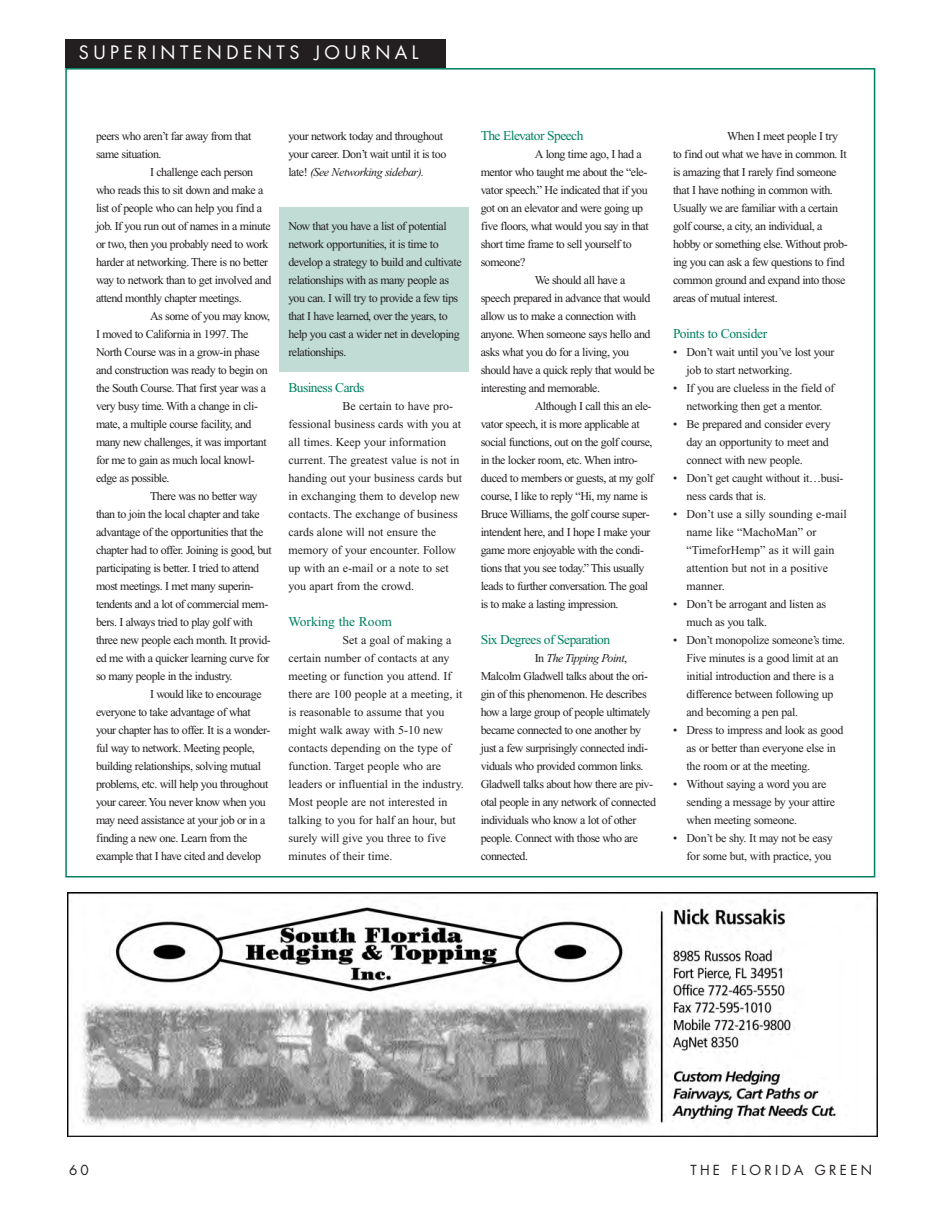
<style>
.page{position:relative;width:945px;height:1215px;background:#fff}
.page>*{position:absolute;margin:0;border:0;box-sizing:border-box;transform-origin:0 0}
.t1{font:18px "Futura";letter-spacing:.245em;color:#fff}
.t2{font:13.5px "Times New Roman";letter-spacing:-.04em;color:#008061}
.t3{font:13.5px "Futura";letter-spacing:.245em;color:#231f20}
.t4{font:13.5px "Times New Roman";color:#008061}
.t5{font:12px/18px "Times New Roman";letter-spacing:-.04em;color:#231f20}
.t6{font:12px/18px "Times New Roman";color:#231f20}
.s1{font-style:italic}
</style>
<div class="page">
<div style="left:280px;top:207px;width:189px;height:165px;background:#c0dcd4"></div>
<div style="left:65px;top:39px;width:381px;height:29px;background:#231f20"></div>
<img style="left:68px;top:893px;width:809px;height:244px">
<h1 class="t1" style="left:79px;top:44px;width:341px">SUPERINTENDENTS JOURNAL</h1>
<p class="t5" style="left:96px;top:128px;width:157px">peers who aren’t far away from that</p>
<p class="t5" style="left:96px;top:146px;width:67px">same situation.</p>
<p class="t5" style="left:150px;top:164px;width:105px">I challenge each person</p>
<p class="t5" style="left:96px;top:182px;width:169px">who reads this to sit down and make a</p>
<p class="t5" style="left:96px;top:200px;width:168px">list of people who can help you find a</p>
<p class="t5" style="left:96px;top:218px;width:176px">job. If you run out of names in a minute</p>
<p class="t5" style="left:96px;top:236px;width:174px">or two, then you probably need to work</p>
<p class="t5" style="left:96px;top:254px;width:174px">harder at networking. There is no better</p>
<p class="t5" style="left:96px;top:272px;width:177px">way to network than to get involved and</p>
<p class="t5" style="left:96px;top:290px;width:147px">attend monthly chapter meetings.</p>
<p class="t5" style="left:150px;top:308px;width:122px">As some of you may know,</p>
<p class="t5" style="left:96px;top:326px;width:154px">I moved to California in 1997. The</p>
<p class="t5" style="left:96px;top:344px;width:165px">North Course was in a grow-in phase</p>
<p class="t5" style="left:96px;top:362px;width:173px">and construction was ready to begin on</p>
<p class="t5" style="left:96px;top:380px;width:172px">the South Course. That first year was a</p>
<p class="t5" style="left:96px;top:398px;width:164px">very busy time. With a change in cli-</p>
<p class="t5" style="left:96px;top:416px;width:157px">mate, a multiple course facility, and</p>
<p class="t5" style="left:96px;top:434px;width:172px">many new challenges, it was important</p>
<p class="t5" style="left:96px;top:452px;width:160px">for me to gain as much local knowl-</p>
<p class="t5" style="left:96px;top:470px;width:75px">edge as possible.</p>
<p class="t5" style="left:150px;top:488px;width:109px">There was no better way</p>
<p class="t5" style="left:96px;top:506px;width:165px">than to join the local chapter and take</p>
<p class="t5" style="left:96px;top:524px;width:169px">advantage of the opportunities that the</p>
<p class="t5" style="left:96px;top:542px;width:177px">chapter had to offer. Joining is good, but</p>
<p class="t5" style="left:96px;top:560px;width:165px">participating is better. I tried to attend</p>
<p class="t5" style="left:96px;top:578px;width:159px">most meetings. I met many superin-</p>
<p class="t5" style="left:96px;top:596px;width:174px">tendents and a lot of commercial mem-</p>
<p class="t5" style="left:96px;top:614px;width:158px">bers. I always tried to play golf with</p>
<p class="t5" style="left:96px;top:632px;width:176px">three new people each month. It provid-</p>
<p class="t5" style="left:96px;top:650px;width:175px">ed me with a quicker learning curve for</p>
<p class="t5" style="left:96px;top:668px;width:138px">so many people in the industry.</p>
<p class="t5" style="left:150px;top:686px;width:113px">I would like to encourage</p>
<p class="t5" style="left:96px;top:704px;width:156px">everyone to take advantage of what</p>
<p class="t5" style="left:96px;top:722px;width:176px">your chapter has to offer. It is a wonder-</p>
<p class="t5" style="left:96px;top:740px;width:160px">ful way to network. Meeting people,</p>
<p class="t5" style="left:96px;top:758px;width:167px">building relationships, solving mutual</p>
<p class="t5" style="left:96px;top:776px;width:174px">problems, etc. will help you throughout</p>
<p class="t5" style="left:96px;top:794px;width:171px">your career. You never know when you</p>
<p class="t5" style="left:96px;top:812px;width:171px">may need assistance at your job or in a</p>
<p class="t5" style="left:96px;top:830px;width:153px">finding a new one. Learn from the</p>
<p class="t5" style="left:96px;top:848px;width:167px">example that I have cited and develop</p>
<p class="t5" style="left:288px;top:128px;width:159px">your network today and throughout your career. Don’t wait until it is too late! <span class="s1">(See Networking sidebar).</span></p>
<p class="t5" style="left:288px;top:218px;width:175px">Now that you have a list of potential network opportunities, it is time to develop a strategy to build and cultivate relationships with as many people as you can. I will try to provide a few tips that I have learned, over the years, to help you cast a wider net in developing relationships.</p>
<p class="t2" style="left:288px;top:382px;width:78px">Business Cards</p>
<p class="t6" style="left:288px;top:398px;width:175px;text-indent:54px">Be certain to have pro&shy;fessional business cards with you at all times. Keep your information current. The greatest value is not in handing out your business cards but in exchanging them to develop new contacts. The exchange of business cards alone will not ensure the memory of your encounter. Follow up with an e-mail or a note to set you apart from the crowd.</p>
<p class="t4" style="left:288px;top:616px;width:105px">Working the Room</p>
<p class="t6" style="left:288px;top:632px;width:177px;text-indent:54px">Set a goal of making a certain number of contacts at any meeting or function you attend. If there are 100 people at a meeting, it is reasonable to assume that you might walk away with 5-10 new contacts depending on the type of function. Target people who are leaders or influential in the industry.<br>Most people are not interested in talking to you for half an hour, but surely will give you three to five minutes of their time.</p>
<p class="t2" style="left:481px;top:130px;width:104px">The Elevator Speech</p>
<p class="t5" style="left:535px;top:146px;width:109px">A long time ago, I had a</p>
<p class="t5" style="left:481px;top:164px;width:168px">mentor who taught me about the “ele-</p>
<p class="t5" style="left:481px;top:182px;width:169px">vator speech.” He indicated that if you</p>
<p class="t5" style="left:481px;top:200px;width:164px">got on an elevator and were going up</p>
<p class="t5" style="left:481px;top:218px;width:169px">five floors, what would you say in that</p>
<p class="t5" style="left:481px;top:236px;width:152px">short time frame to sell yourself to</p>
<p class="t5" style="left:481px;top:254px;width:46px">someone?</p>
<p class="t5" style="left:535px;top:272px;width:92px">We should all have a</p>
<p class="t5" style="left:481px;top:290px;width:171px">speech prepared in advance that would</p>
<p class="t5" style="left:481px;top:308px;width:157px">allow us to make a connection with</p>
<p class="t5" style="left:481px;top:326px;width:171px">anyone. When someone says hello and</p>
<p class="t5" style="left:481px;top:344px;width:150px">asks what you do for a living, you</p>
<p class="t5" style="left:481px;top:362px;width:176px">should have a quick reply that would be</p>
<p class="t5" style="left:481px;top:380px;width:121px">interesting and memorable.</p>
<p class="t5" style="left:535px;top:398px;width:118px">Although I call this an ele-</p>
<p class="t5" style="left:481px;top:416px;width:161px">vator speech, it is more applicable at</p>
<p class="t5" style="left:481px;top:434px;width:173px">social functions, out on the golf course,</p>
<p class="t5" style="left:481px;top:452px;width:159px">in the locker room, etc. When intro-</p>
<p class="t5" style="left:481px;top:470px;width:175px">duced to members or guests, at my golf</p>
<p class="t5" style="left:481px;top:488px;width:169px">course, I like to reply “Hi, my name is</p>
<p class="t5" style="left:481px;top:506px;width:171px">Bruce Williams, the golf course super-</p>
<p class="t5" style="left:481px;top:524px;width:171px">intendent here, and I hope I make your</p>
<p class="t5" style="left:481px;top:542px;width:165px">game more enjoyable with the condi-</p>
<p class="t5" style="left:481px;top:560px;width:165px">tions that you see today.” This usually</p>
<p class="t5" style="left:481px;top:578px;width:169px">leads to further conversation. The goal</p>
<p class="t5" style="left:481px;top:596px;width:139px">is to make a lasting impression.</p>
<p class="t2" style="left:481px;top:634px;width:131px">Six Degrees of Separation</p>
<p class="t5" style="left:481px;top:650px;width:177px;text-indent:54px">In <span class="s1">The Tipping Point</span>, Malcolm Gladwell talks about the ori&shy;gin of this phenomenon. He describes how a large group of people ultimately became connected to one another by just a few surprisingly connected indi&shy;viduals who provided common links.<br>Gladwell talks about how there are piv&shy;otal people in any network of connected individuals who know a lot of other people. Connect with those who are connected.</p>
<p class="t5" style="left:673px;top:128px;width:176px;text-indent:54px">When I meet people I try to find out what we have in common. It is amazing that I rarely find someone that I have nothing in common with.<br>Usually we are familiar with a certain golf course, a city, an individual, a hobby or something else. Without prob&shy;ing you can ask a few questions to find common ground and expand into those areas of mutual interest.</p>
<p class="t2" style="left:673px;top:328px;width:96px">Points to Consider</p>
<p class="t5" style="left:687px;top:344px;width:150px;text-indent:-14px">• Don’t wait until you’ve lost your job to start networking.</p>
<p class="t5" style="left:673px;top:380px;width:163px;text-align:center">• If you are clueless in the field of networking then get a mentor.</p>
<p class="t5" style="left:687px;top:416px;width:146px;text-indent:-14px">• Be prepared and consider every day an opportunity to meet and connect with new people.</p>
<p class="t5" style="left:687px;top:470px;width:158px;text-indent:-14px">• Don’t get caught without it…busi&shy;ness cards that is.</p>
<p class="t6" style="left:687px;top:506px;width:162px;text-indent:-14px">• Don’t use a silly sounding e-mail name like “MachoMan” or “TimeforHemp” as it will gain attention but not in a positive manner.</p>
<p class="t5" style="left:687px;top:596px;width:141px;text-indent:-14px">• Don’t be arrogant and listen as much as you talk.</p>
<p class="t5" style="left:687px;top:632px;width:160px;text-indent:-14px">• Don’t monopolize someone’s time.<br>Five minutes is a good limit at an initial introduction and there is a difference between following up and becoming a pen pal.</p>
<p class="t5" style="left:687px;top:722px;width:158px;text-indent:-14px">• Dress to impress and look as good as or better than everyone else in the room or at the meeting.</p>
<p class="t5" style="left:687px;top:776px;width:150px;text-indent:-14px">• Without saying a word you are sending a message by your attire when meeting someone.</p>
<p class="t5" style="left:673px;top:830px;width:161px;text-align:right">• Don’t be shy. It may not be easy for some but, with practice, you</p>
<p class="t3" style="left:69px;top:1164px;width:21px">60</p>
<p class="t3" style="left:690px;top:1164px;width:183px">THE FLORIDA GREEN</p>
</div>
